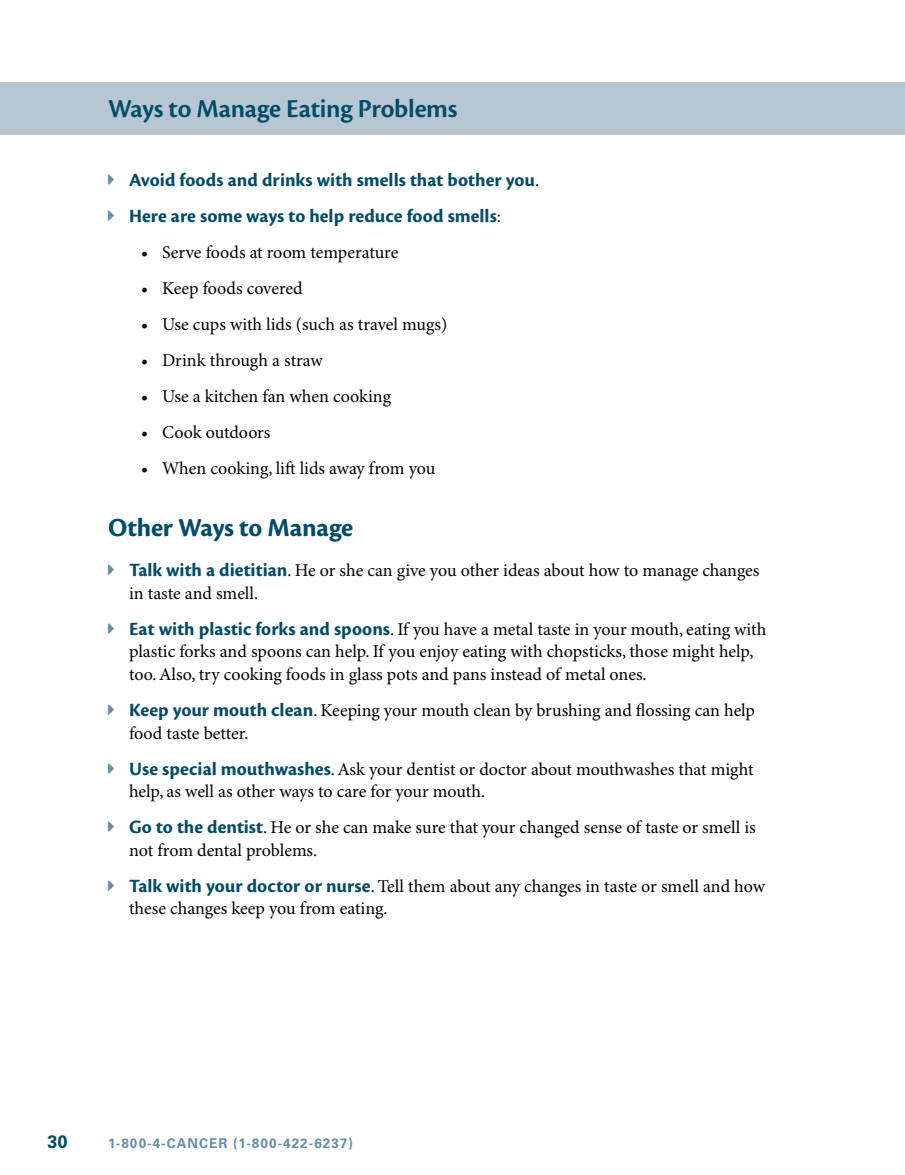
<style>
.page{position:relative;width:905px;height:1175px;background:#fff}
.page>*{position:absolute;margin:0;border:0;box-sizing:border-box;transform-origin:0 0}
.t1{font:600 27px "Cronos Pro";letter-spacing:-.01em;color:#004b66}
.side_effects_H4{font:700 27px "Cronos Pro";letter-spacing:-.01em;color:#004b66}
.t2{font:700 19.5px "Cronos Pro";color:#004b66}
.t3{font:18px/22.5px "Minion Pro";letter-spacing:-.005em;color:#000}
.t4{font:700 18px "Univers LT Std";color:#004b66}
.t5{font:700 13.5px "Univers LT Std";letter-spacing:.075em;color:#658ea4}
.s1{font-family:"Minion Pro";font-weight:400;font-size:18px;color:#000}
.s2{font-family:"Cronos Pro";font-weight:700;font-size:19.5px;color:#004b66}
</style>
<div class="page">
<div style="left:0;top:82px;width:904px;height:52px;background:#b6c7d3"></div>
<h1 class="t1" style="left:108px;top:93px;width:351px">Ways to Manage Eating Problems</h1>
<p class="t2" style="left:129px;top:169px;width:411px">Avoid foods and drinks with smells that bother you<span class="s1">.</span></p>
<p class="t2" style="left:129px;top:205px;width:373px">Here are some ways to help reduce food smells<span class="s1">:</span></p>
<p class="t3" style="left:141px;top:242px;width:259px">• Serve foods at room temperature</p>
<p class="t3" style="left:141px;top:278px;width:163px">• Keep foods covered</p>
<p class="t3" style="left:141px;top:314px;width:308px">• Use cups with lids (such as travel mugs)</p>
<p class="t3" style="left:141px;top:350px;width:183px">• Drink through a straw</p>
<p class="t3" style="left:141px;top:386px;width:251px">• Use a kitchen fan when cooking</p>
<p class="t3" style="left:141px;top:422px;width:131px">• Cook outdoors</p>
<p class="t3" style="left:141px;top:458px;width:296px">• When cooking, lift lids away from you</p>
<h4 class="side_effects_H4" style="left:108px;top:512px;width:247px">Other Ways to Manage</h4>
<p class="t3" style="left:129px;top:560px;width:632px"><span class="s2">Talk with a dietitian</span>. He or she can give you other ideas about how to manage changes in taste and smell.</p>
<p class="t3" style="left:129px;top:618px;width:639px"><span class="s2">Eat with plastic forks and spoons</span>. If you have a metal taste in your mouth, eating with plastic forks and spoons can help. If you enjoy eating with chopsticks, those might help, too. Also, try cooking foods in glass pots and pans instead of metal ones.</p>
<p class="t3" style="left:129px;top:699px;width:627px"><span class="s2">Keep your mouth clean</span>. Keeping your mouth clean by brushing and flossing can help food taste better.</p>
<p class="t3" style="left:129px;top:758px;width:626px"><span class="s2">Use special mouthwashes</span>. Ask your dentist or doctor about mouthwashes that might help, as well as other ways to care for your mouth.</p>
<p class="t3" style="left:129px;top:816px;width:628px"><span class="s2">Go to the dentist</span>. He or she can make sure that your changed sense of taste or smell is not from dental problems.</p>
<p class="t3" style="left:129px;top:875px;width:637px"><span class="s2">Talk with your doctor or nurse</span>. Tell them about any changes in taste or smell and how these changes keep you from eating.</p>
<p class="t4" style="left:47px;top:1131px;width:22px">30</p>
<p class="t5" style="left:108px;top:1135px;width:246px">1-800-4-CANCER (1-800-422-6237)</p>
</div>
